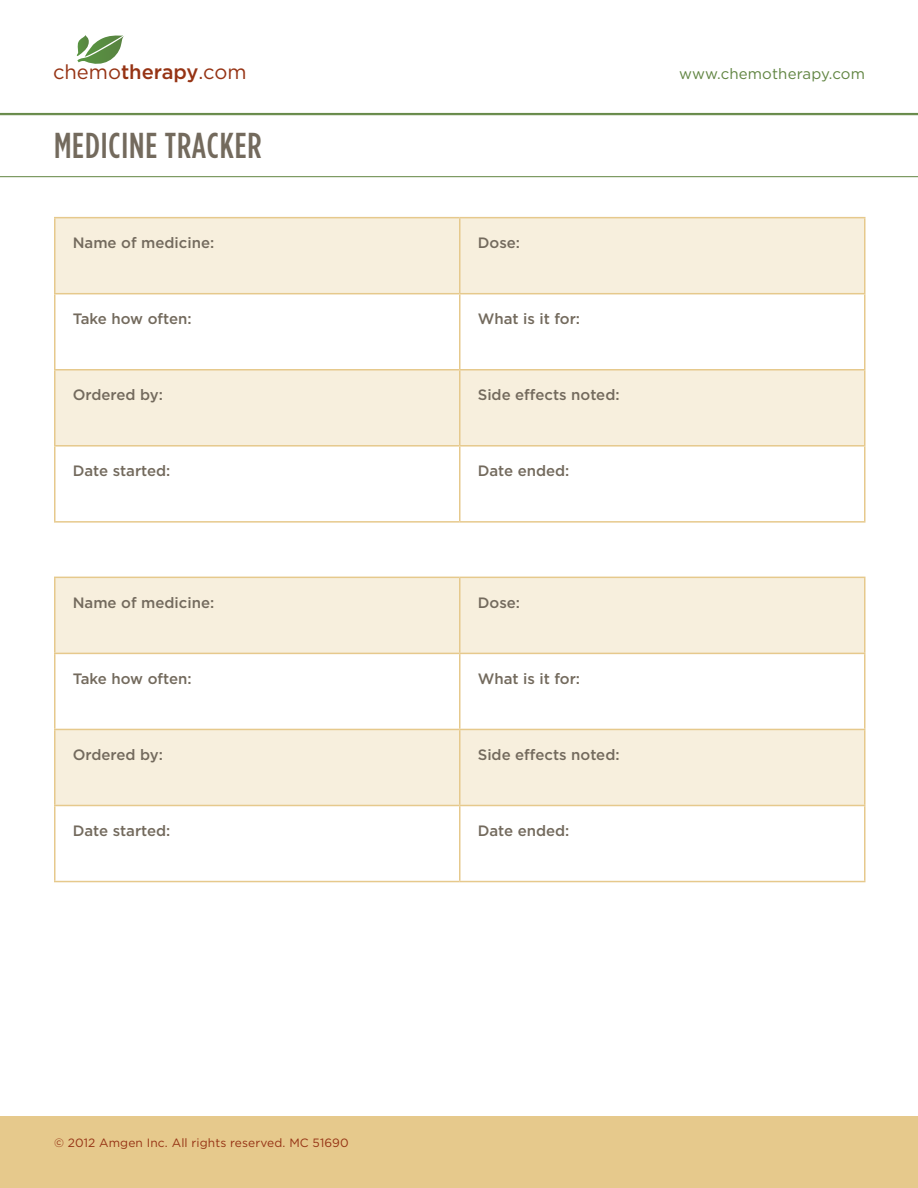
<style>
.page{position:relative;width:918px;height:1188px;background:#fff}
.page>*{position:absolute;margin:0;border:0;box-sizing:border-box;transform-origin:0 0}
.t1{font:500 36px "Gotham Condensed";color:#736a5d}
.t2{font:20.1px "Gotham";color:#963314}
.t3{font:500 15px "Gotham";color:#736a5d}
.t4{font:15px "Gotham";letter-spacing:.01em;color:#618542}
.t5{font:12px "Gotham";letter-spacing:.01em;color:#963314}
.s1{font-weight:500}
</style>
<div class="page">
<svg style="left:77px;top:35px;width:47px;height:29px"></svg>
<div style="left:0;top:1116px;width:918px;height:72px;background:#e6c98c"></div>
<hr style="left:0;top:113px;width:918px;height:1px;background:#618542">
<hr style="left:0;top:114px;width:918px;height:1px;background:#618542">
<hr style="left:0;top:176px;width:918px;height:1px;background:#618542">
<svg style="left:55px;top:218px;width:810px;height:227px;fill:#f7efdd"></svg>
<hr style="left:459px;top:218px;width:1px;height:75px;background:#e6c98c">
<hr style="left:54px;top:293px;width:406px;height:1px;background:#e6c98c">
<hr style="left:460px;top:293px;width:406px;height:1px;background:#e6c98c">
<hr style="left:459px;top:294px;width:1px;height:75px;background:#e6c98c">
<hr style="left:459px;top:447px;width:1px;height:74px;background:#e6c98c">
<hr style="left:54px;top:217px;width:406px;height:1px;background:#e6c98c">
<hr style="left:54px;top:218px;width:2px;height:75px;background:#e6c98c">
<hr style="left:460px;top:217px;width:406px;height:1px;background:#e6c98c">
<hr style="left:864px;top:218px;width:2px;height:75px;background:#e6c98c">
<hr style="left:54px;top:294px;width:2px;height:75px;background:#e6c98c">
<hr style="left:864px;top:294px;width:2px;height:75px;background:#e6c98c">
<hr style="left:54px;top:447px;width:2px;height:74px;background:#e6c98c">
<hr style="left:864px;top:447px;width:2px;height:74px;background:#e6c98c">
<hr style="left:54px;top:521px;width:406px;height:2px;background:#e6c98c">
<hr style="left:460px;top:521px;width:406px;height:2px;background:#e6c98c">
<hr style="left:54px;top:369px;width:406px;height:1px;background:#e6c98c">
<hr style="left:54px;top:371px;width:2px;height:74px;background:#e6c98c">
<hr style="left:54px;top:445px;width:406px;height:2px;background:#e6c98c">
<hr style="left:460px;top:369px;width:406px;height:1px;background:#e6c98c">
<hr style="left:459px;top:371px;width:1px;height:74px;background:#e6c98c">
<hr style="left:864px;top:371px;width:2px;height:74px;background:#e6c98c">
<hr style="left:460px;top:445px;width:406px;height:2px;background:#e6c98c">
<svg style="left:56px;top:578px;width:808px;height:227px;fill:#f7efdd"></svg>
<hr style="left:459px;top:654px;width:1px;height:75px;background:#e6c98c">
<hr style="left:459px;top:806px;width:1px;height:75px;background:#e6c98c">
<hr style="left:54px;top:654px;width:2px;height:75px;background:#e6c98c">
<hr style="left:864px;top:654px;width:2px;height:75px;background:#e6c98c">
<hr style="left:54px;top:806px;width:2px;height:75px;background:#e6c98c">
<hr style="left:864px;top:806px;width:2px;height:75px;background:#e6c98c">
<hr style="left:54px;top:881px;width:406px;height:1px;background:#e6c98c">
<hr style="left:460px;top:881px;width:406px;height:1px;background:#e6c98c">
<hr style="left:54px;top:577px;width:406px;height:1px;background:#e6c98c">
<hr style="left:54px;top:578px;width:2px;height:75px;background:#e6c98c">
<hr style="left:54px;top:653px;width:406px;height:1px;background:#e6c98c">
<hr style="left:460px;top:577px;width:406px;height:1px;background:#e6c98c">
<hr style="left:459px;top:578px;width:1px;height:75px;background:#e6c98c">
<hr style="left:864px;top:578px;width:2px;height:75px;background:#e6c98c">
<hr style="left:460px;top:653px;width:406px;height:1px;background:#e6c98c">
<hr style="left:54px;top:729px;width:406px;height:1px;background:#e6c98c">
<hr style="left:54px;top:730px;width:2px;height:75px;background:#e6c98c">
<hr style="left:54px;top:805px;width:406px;height:1px;background:#e6c98c">
<hr style="left:460px;top:729px;width:406px;height:1px;background:#e6c98c">
<hr style="left:459px;top:730px;width:1px;height:75px;background:#e6c98c">
<hr style="left:864px;top:730px;width:2px;height:75px;background:#e6c98c">
<hr style="left:460px;top:805px;width:406px;height:1px;background:#e6c98c">
<h2 class="t2" style="left:53px;top:61px;width:195px">chemo<span class="s1">therapy</span>.com</h2>
<p class="t4" style="left:679px;top:66px;width:187px">www.chemotherapy.com</p>
<h1 class="t1" style="left:54px;top:126px;width:14px">MEDICINE</h1>
<h1 class="t1" style="left:165px;top:126px;width:84px">TRACKER</h1>
<p class="t3" style="left:73px;top:234px;width:143px">Name of medicine:</p>
<p class="t3" style="left:478px;top:234px;width:44px">Dose:</p>
<p class="t3" style="left:73px;top:310px;width:120px">Take how often:</p>
<p class="t3" style="left:478px;top:310px;width:104px">What is it for:</p>
<p class="t3" style="left:73px;top:386px;width:92px">Ordered by:</p>
<p class="t3" style="left:478px;top:386px;width:143px">Side effects noted:</p>
<p class="t3" style="left:73px;top:462px;width:99px">Date started:</p>
<p class="t3" style="left:478px;top:462px;width:93px">Date ended:</p>
<p class="t3" style="left:73px;top:594px;width:143px">Name of medicine:</p>
<p class="t3" style="left:478px;top:594px;width:44px">Dose:</p>
<p class="t3" style="left:73px;top:670px;width:120px">Take how often:</p>
<p class="t3" style="left:478px;top:670px;width:104px">What is it for:</p>
<p class="t3" style="left:73px;top:746px;width:92px">Ordered by:</p>
<p class="t3" style="left:478px;top:746px;width:143px">Side effects noted:</p>
<p class="t3" style="left:73px;top:822px;width:99px">Date started:</p>
<p class="t3" style="left:478px;top:822px;width:93px">Date ended:</p>
<p class="t5" style="left:54px;top:1136px;width:296px">© 2012 Amgen Inc. All rights reserved. MC 51690</p>
</div>
